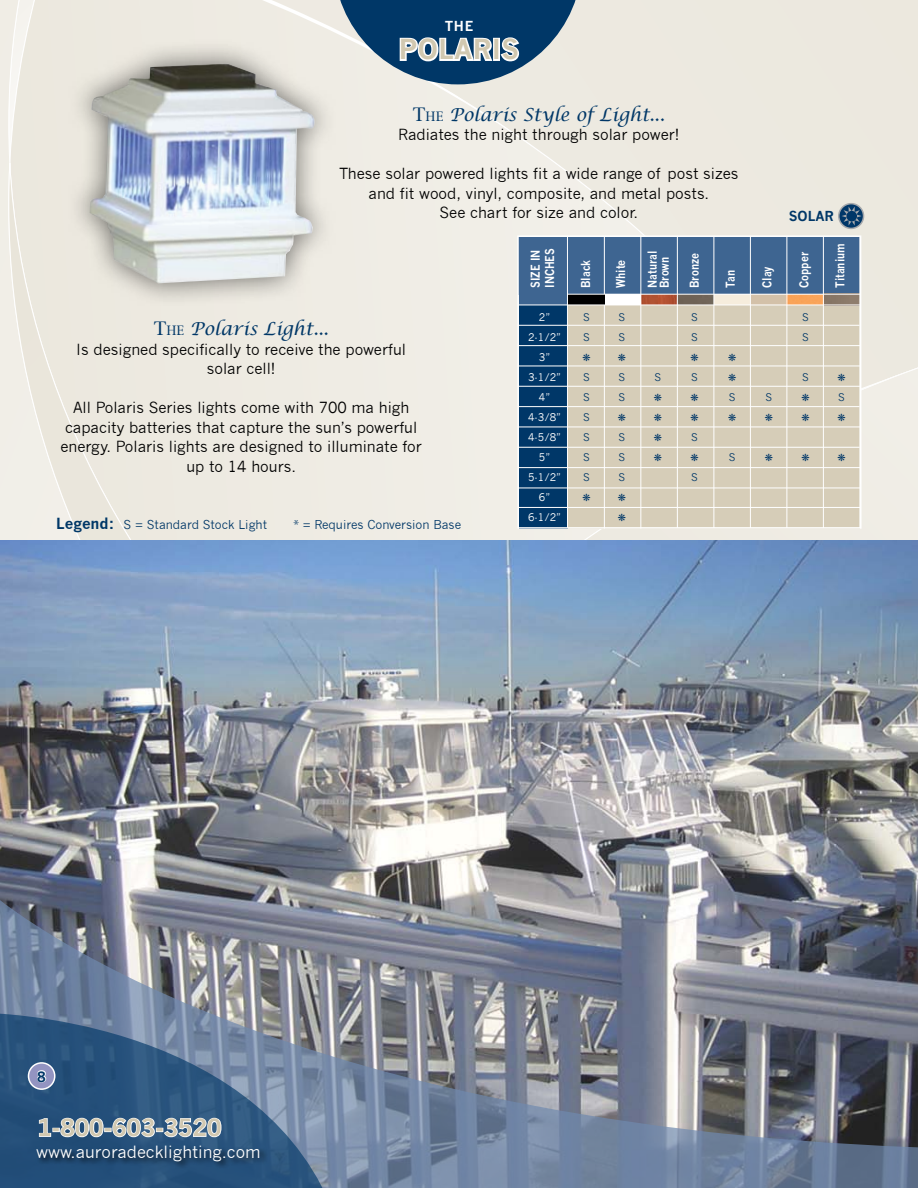
<style>
.page{position:relative;width:918px;height:1188px;background:#edeae1}
.page>*{position:absolute;margin:0;border:0;box-sizing:border-box;transform-origin:0 0}
.t1{font:700 27px "News Gothic";letter-spacing:.01em;color:#d1c8b0}
.t2{font:700 23.1px "News Gothic";color:#d1c8b0}
.t3{font:italic 18px "Lucida Calligraphy";color:#003767}
.t4{font:16.5px "News Gothic";color:#fff}
.t5{font:15px/19.5px "News Gothic";color:#000;text-align:center}
.t6{font:700 13.8px "News Gothic";color:#003767}
.t7{font:700 13.5px "News Gothic";color:#003767}
.t8{font:700 13.5px "News Gothic";color:#fff}
.t9{font:700 12px/14.4px "News Gothic";color:#fff;scale:.86 1}
.t10{font:12px "News Gothic";color:#003767}
.t11{font:10.35px/20.1px "News Gothic";color:#fff;text-align:center}
.t12{font:10.35px "News Gothic";color:#003768}
.s1{font-family:"New York";font-style:normal}
.s2{font-family:"New York";font-style:normal;font-size:12.6px}
.s3{font-weight:700;font-size:15px}
</style>
<div class="page">
<svg style="left:334px;top:0;width:242px;height:84px"></svg>
<img style="left:0;top:540px;width:918px;height:349px">
<svg style="left:0;top:889px;width:918px;height:299px;background:#788090"></svg>
<svg style="left:0;top:1013px;width:330px;height:175px;background:#49698c"></svg>
<div style="left:28px;top:1063px;width:27px;height:26px;background:#9394c1;border-radius:50%"></div>
<div style="left:28px;top:1062px;width:28px;height:28px;border:2px solid #fff;border-radius:50%"></div>
<svg style="left:37px;top:1070px;width:10px;height:13px"></svg>
<svg style="left:38px;top:1117px;width:184px;height:21px;background:#7792ac"></svg>
<div style="left:36px;top:1144px;width:232px;height:26px;background:#000;opacity:.75"></div>
<svg style="left:839px;top:204px;width:25px;height:24px"></svg>
<div style="left:838px;top:203px;width:26px;height:26px;border:2px solid #a7a9ac;border-radius:50%"></div>
<svg style="left:842px;top:207px;width:20px;height:19px"></svg>
<div style="left:846px;top:211px;width:11px;height:10px;background:#003768;border-radius:50%"></div>
<div style="left:66px;top:39px;width:272px;height:269px;background:#000;opacity:.55"></div>
<img style="left:89px;top:64px;width:226px;height:219px">
<svg style="left:517px;top:235px;width:345px;height:294px;background:#94a0a7"></svg>
<svg style="left:583px;top:353px;width:7px;height:8px"></svg>
<svg style="left:618px;top:353px;width:8px;height:8px"></svg>
<svg style="left:654px;top:394px;width:8px;height:7px"></svg>
<svg style="left:618px;top:414px;width:8px;height:7px"></svg>
<svg style="left:654px;top:414px;width:8px;height:7px"></svg>
<svg style="left:654px;top:434px;width:8px;height:7px"></svg>
<svg style="left:654px;top:454px;width:8px;height:7px"></svg>
<svg style="left:691px;top:346px;width:227px;height:148px"></svg>
<svg style="left:583px;top:494px;width:7px;height:8px"></svg>
<svg style="left:618px;top:494px;width:8px;height:28px"></svg>
<p class="t8" style="left:445px;top:18px;width:20px">The</p>
<h1 class="t1" style="left:399px;top:33px;width:122px">POLARIS</h1>
<p class="t3" style="left:413px;top:104px;width:253px"><span class="s1">T</span><span class="s2">he</span> Polaris Style of Light...</p>
<p class="t5" style="left:398px;top:125px;width:283px">Radiates the night through solar power!</p>
<p class="t5" style="left:339px;top:164px;width:401px">These solar powered lights fit a wide range of post sizes and fit wood, vinyl, composite, and metal posts.<br>See chart for size and color.</p>
<p class="t9" style="left:528px;top:288px;width:48px;rotate:-90deg">SIZE IN<br>INCHES</p>
<p class="t9" style="left:578px;top:288px;width:34px;rotate:-90deg">Black</p>
<p class="t9" style="left:613px;top:288px;width:35px;rotate:-90deg">White</p>
<p class="t9" style="left:646px;top:288px;width:45px;line-height:12px;rotate:-90deg">Natural<br>Brown</p>
<p class="t9" style="left:687px;top:288px;width:42px;rotate:-90deg">Bronze</p>
<p class="t9" style="left:723px;top:288px;width:22px;rotate:-90deg">Tan</p>
<p class="t9" style="left:760px;top:288px;width:27px;rotate:-90deg">Clay</p>
<p class="t7" style="left:789px;top:208px;width:47px">SOLAR</p>
<p class="t9" style="left:797px;top:288px;width:44px;rotate:-90deg">Copper</p>
<p class="t9" style="left:833px;top:288px;width:53px;rotate:-90deg">Titanium</p>
<p class="t3" style="left:154px;top:318px;width:177px"><span class="s1">T</span><span class="s2">he</span> Polaris Light...</p>
<p class="t5" style="left:76px;top:340px;width:331px">Is designed specifically to receive the powerful solar cell!</p>
<p class="t5" style="left:60px;top:398px;width:363px">All Polaris Series lights come with 700 ma high capacity batteries that capture the sun’s powerful energy. Polaris lights are designed to illuminate for up to 14 hours.</p>
<p class="t10" style="left:56px;top:518px;width:212px"><span class="s3">Legend:</span> S = Standard Stock Light</p>
<p class="t10" style="left:293px;top:518px;width:169px">* = Requires Conversion Base</p>
<p class="t11" style="left:528px;top:307px;width:35px">2”<br>2-1/2”<br>3”<br>3-1/2”<br>4”<br>4-3/8”<br>4-5/8”<br>5”<br>5-1/2”<br>6”<br>6-1/2”</p>
<p class="t12" style="left:583px;top:311px;width:8px">S</p>
<p class="t12" style="left:619px;top:311px;width:8px">S</p>
<p class="t12" style="left:691px;top:311px;width:8px">S</p>
<p class="t12" style="left:802px;top:311px;width:8px">S</p>
<p class="t12" style="left:583px;top:331px;width:8px">S</p>
<p class="t12" style="left:619px;top:331px;width:8px">S</p>
<p class="t12" style="left:691px;top:331px;width:8px">S</p>
<p class="t12" style="left:802px;top:331px;width:8px">S</p>
<p class="t12" style="left:583px;top:371px;width:8px">S</p>
<p class="t12" style="left:619px;top:371px;width:8px">S</p>
<p class="t12" style="left:655px;top:371px;width:8px">S</p>
<p class="t12" style="left:691px;top:371px;width:8px">S</p>
<p class="t12" style="left:802px;top:371px;width:8px">S</p>
<p class="t12" style="left:583px;top:391px;width:8px">S</p>
<p class="t12" style="left:619px;top:391px;width:8px">S</p>
<p class="t12" style="left:729px;top:391px;width:8px">S</p>
<p class="t12" style="left:766px;top:391px;width:8px">S</p>
<p class="t12" style="left:838px;top:391px;width:8px">S</p>
<p class="t12" style="left:583px;top:411px;width:8px">S</p>
<p class="t12" style="left:583px;top:431px;width:8px">S</p>
<p class="t12" style="left:619px;top:431px;width:8px">S</p>
<p class="t12" style="left:691px;top:431px;width:8px">S</p>
<p class="t12" style="left:583px;top:452px;width:8px">S</p>
<p class="t12" style="left:619px;top:452px;width:8px">S</p>
<p class="t12" style="left:729px;top:452px;width:8px">S</p>
<p class="t12" style="left:583px;top:472px;width:8px">S</p>
<p class="t12" style="left:619px;top:472px;width:8px">S</p>
<p class="t12" style="left:691px;top:472px;width:8px">S</p>
<p class="t6" style="left:37px;top:1068px;width:10px">8</p>
<h2 class="t2" style="left:37px;top:1114px;width:186px">1-800-603-3520</h2>
<p class="t4" style="left:36px;top:1142px;width:226px">www.auroradecklighting.com</p>
</div>
